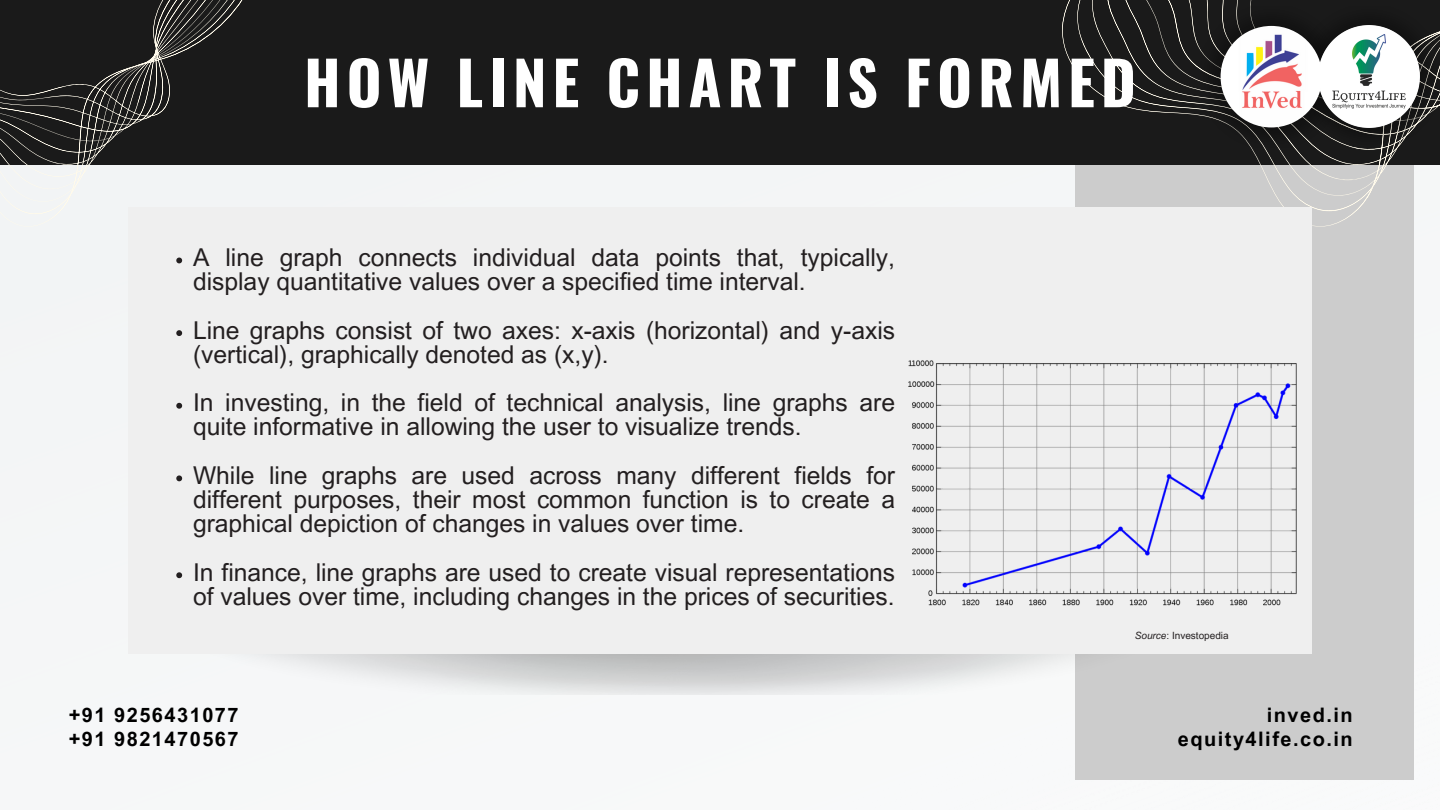
<style>
.page{position:relative;width:1440px;height:810px;background:#fff}
.page>*{position:absolute;margin:0;border:0;box-sizing:border-box;transform-origin:0 0}
.t1{font:700 60px "Oswald";letter-spacing:.1em;color:#fff}
.t2{font:24.6px/24.2px "Arial MT Pro";color:#231f20}
.t3{font:700 20px "Arial MT Pro";letter-spacing:.075em;color:#000}
.t4{font:10px "Arial MT Pro";color:#231f20}
.s1{font-style:italic}
</style>
<div class="page">
<div style="left:0;top:164px;width:1076px;height:616px;background:#f5f7f7"></div>
<div style="left:1076px;top:27px;width:338px;height:753px;background:#ccc"></div>
<div style="left:0;top:0;width:1440px;height:164px;background:#1a1a1a"></div>
<svg style="left:1061px;top:0;width:379px;height:226px"></svg>
<svg style="left:0;top:0;width:261px;height:226px"></svg>
<img style="left:1201px;top:6px;width:97px;height:142px">
<img style="left:1298px;top:6px;width:142px;height:142px">
<img style="left:1318px;top:26px;width:102px;height:101px">
<img style="left:1221px;top:26px;width:101px;height:101px;border-radius:50%">
<img style="left:151px;top:654px;width:925px;height:40px">
<div style="left:129px;top:207px;width:1182px;height:447px;background:#efefef"></div>
<svg style="left:176px;top:258px;width:6px;height:5px"></svg>
<svg style="left:176px;top:330px;width:6px;height:6px"></svg>
<svg style="left:176px;top:403px;width:6px;height:6px"></svg>
<svg style="left:176px;top:475px;width:6px;height:6px"></svg>
<svg style="left:176px;top:572px;width:6px;height:6px"></svg>
<img style="left:908px;top:360px;width:389px;height:246px">
<p class="t1" style="left:304px;top:36px;width:833px">HOW LINE CHART IS FORMED</p>
<p class="t2" style="left:193px;top:248px;width:704px">A line graph connects individual data points that, typically, display quantitative values over a specified time interval.</p>
<p class="t2" style="left:193px;top:321px;width:704px">Line graphs consist of two axes: x-axis (horizontal) and y-axis (vertical), graphically denoted as (x,y).</p>
<p class="t2" style="left:193px;top:394px;width:704px">In investing, in the field of technical analysis, line graphs are quite informative in allowing the user to visualize trends.</p>
<p class="t2" style="left:193px;top:466px;width:704px;text-align:justify">While line graphs are used across many different fields for different purposes, their most common function is to create a graphical depiction of changes in values over time.</p>
<p class="t2" style="left:193px;top:563px;width:704px">In finance, line graphs are used to create visual representations of values over time, including changes in the prices of securities.</p>
<p class="t3" style="left:69px;top:707px;width:171px">+91 9256431077</p>
<p class="t3" style="left:69px;top:731px;width:171px">+91 9821470567</p>
<p class="t4" style="left:1135px;top:632px;width:95px"><span class="s1">Source</span>: Investopedia</p>
<p class="t3" style="left:1267px;top:707px;width:87px">inved.in</p>
<p class="t3" style="left:1178px;top:731px;width:176px">equity4life.co.in</p>
</div>
